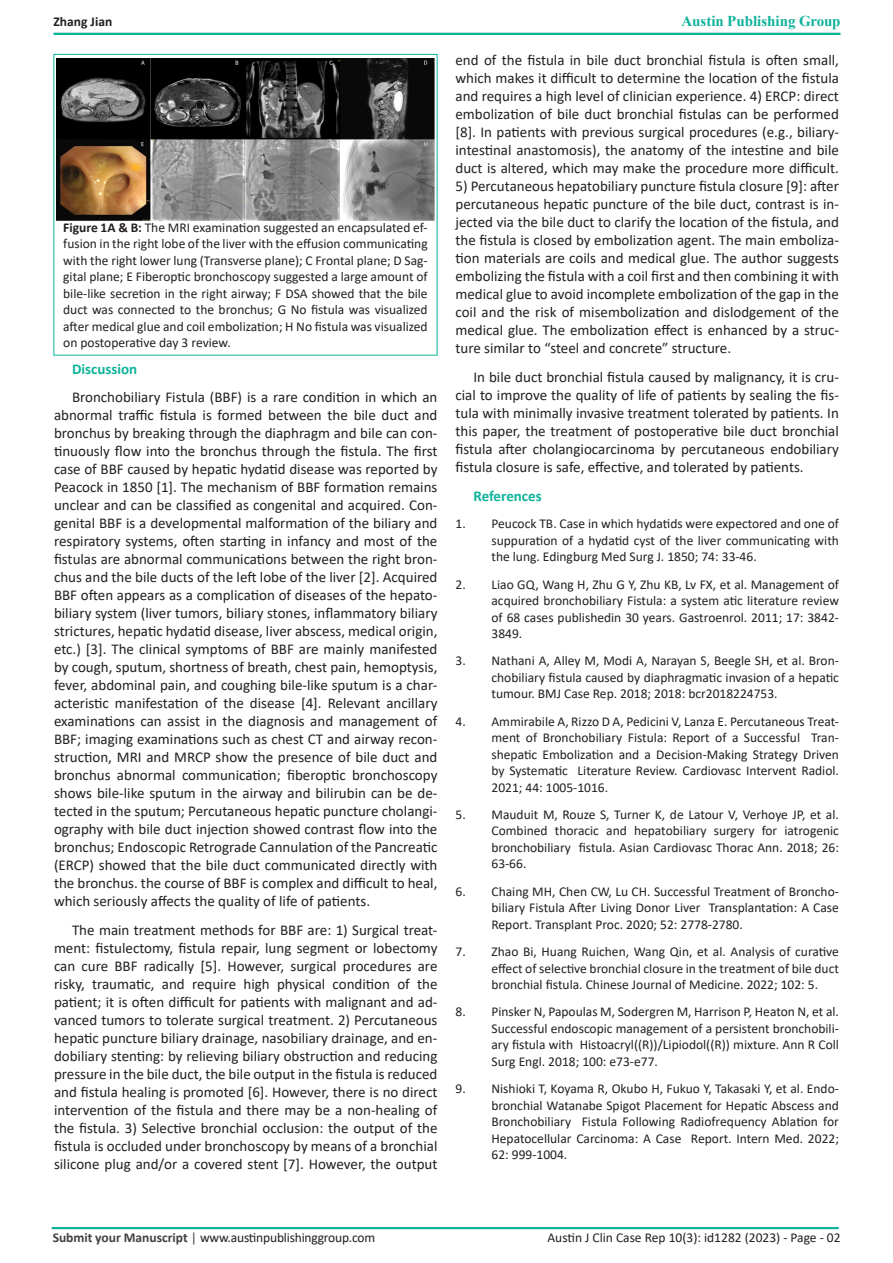
<style>
.page{position:relative;width:893px;height:1263px;background:#fff}
.page>*{position:absolute;margin:0;border:0;box-sizing:border-box;transform-origin:0 0}
.t1{font:15px/18px "Calibri";color:#231f20;text-align:justify}
.t2{font:700 15px "Times New Roman";color:#0eb29a}
.t3{font:700 15px "Calibri";color:#0eb39b}
.t4{font:13.5px/16.5px "Calibri";color:#231f20;text-align:justify}
.t5{font:700 13.5px "Calibri";color:#231f20}
.s1{color:#0eb39b}
.s2{font-weight:700}
.s3{font-weight:700;color:#414042}
.s4{color:#414042}
</style>
<div class="page">
<div style="left:53px;top:33px;width:787px;height:2px;border:2px solid #0eb39b"></div>
<div style="left:52px;top:1227px;width:787px;height:2px;border:2px solid #0eb39b"></div>
<img style="left:57px;top:58px;width:378px;height:162px">
<p class="t5" style="left:53px;top:12px;width:60px">Zhang Jian</p>
<p class="t2" style="left:681px;top:10px;width:161px"><span class="s1">A</span>ustin Publishing Group</p>
<p class="t4" style="left:63px;top:219px;width:366px"><span class="s2">Figure 1A &amp; B:</span> The MRI examination suggested an encapsulated ef&shy;fusion in the right lobe of the liver with the effusion communicating with the right lower lung (Transverse plane); C Frontal plane; D Sag&shy;gital plane; E Fiberoptic bronchoscopy suggested a large amount of bile-like secretion in the right airway; F DSA showed that the bile duct was connected to the bronchus; G No fistula was visualized after medical glue and coil embolization; H No fistula was visualized on postoperative day 3 review.</p>
<p class="t3" style="left:72px;top:358px;width:67px">Discussion</p>
<p class="t1" style="left:54px;top:388px;width:385px;text-indent:18px">Bronchobiliary Fistula (BBF) is a rare condition in which an abnormal traffic fistula is formed between the bile duct and bronchus by breaking through the diaphragm and bile can con&shy;tinuously flow into the bronchus through the fistula. The first case of BBF caused by hepatic hydatid disease was reported by Peacock in 1850 [1]. The mechanism of BBF formation remains unclear and can be classified as congenital and acquired. Con&shy;genital BBF is a developmental malformation of the biliary and respiratory systems, often starting in infancy and most of the fistulas are abnormal communications between the right bron&shy;chus and the bile ducts of the left lobe of the liver [2]. Acquired BBF often appears as a complication of diseases of the hepato&shy;biliary system (liver tumors, biliary stones, inflammatory biliary strictures, hepatic hydatid disease, liver abscess, medical origin, etc.) [3]. The clinical symptoms of BBF are mainly manifested by cough, sputum, shortness of breath, chest pain, hemoptysis, fever, abdominal pain, and coughing bile-like sputum is a char&shy;acteristic manifestation of the disease [4]. Relevant ancillary examinations can assist in the diagnosis and management of BBF; imaging examinations such as chest CT and airway recon&shy;struction, MRI and MRCP show the presence of bile duct and bronchus abnormal communication; fiberoptic bronchoscopy shows bile-like sputum in the airway and bilirubin can be de&shy;tected in the sputum; Percutaneous hepatic puncture cholangi&shy;ography with bile duct injection showed contrast flow into the bronchus; Endoscopic Retrograde Cannulation of the Pancreatic (ERCP) showed that the bile duct communicated directly with the bronchus. the course of BBF is complex and difficult to heal, which seriously affects the quality of life of patients.</p>
<p class="t1" style="left:54px;top:921px;width:385px;text-indent:18px">The main treatment methods for BBF are: 1) Surgical treat&shy;ment: fistulectomy, fistula repair, lung segment or lobectomy can cure BBF radically [5]. However, surgical procedures are risky, traumatic, and require high physical condition of the patient; it is often difficult for patients with malignant and ad&shy;vanced tumors to tolerate surgical treatment. 2) Percutaneous hepatic puncture biliary drainage, nasobiliary drainage, and en&shy;dobiliary stenting: by relieving biliary obstruction and reducing pressure in the bile duct, the bile output in the fistula is reduced and fistula healing is promoted [6]. However, there is no direct intervention of the fistula and there may be a non-healing of the fistula. 3) Selective bronchial occlusion: the output of the fistula is occluded under bronchoscopy by means of a bronchial silicone plug and/or a covered stent [7]. However, the output</p>
<p class="t1" style="left:455px;top:51px;width:385px">end of the fistula in bile duct bronchial fistula is often small, which makes it difficult to determine the location of the fistula and requires a high level of clinician experience. 4) ERCP: direct embolization of bile duct bronchial fistulas can be performed [8]. In patients with previous surgical procedures (e.g., biliary&shy;intestinal anastomosis), the anatomy of the intestine and bile duct is altered, which may make the procedure more difficult.</p>
<p class="t1" style="left:455px;top:177px;width:385px">5) Percutaneous hepatobiliary puncture fistula closure [9]: after percutaneous hepatic puncture of the bile duct, contrast is in&shy;jected via the bile duct to clarify the location of the fistula, and the fistula is closed by embolization agent. The main emboliza&shy;tion materials are coils and medical glue. The author suggests embolizing the fistula with a coil first and then combining it with medical glue to avoid incomplete embolization of the gap in the coil and the risk of misembolization and dislodgement of the medical glue. The embolization effect is enhanced by a struc&shy;ture similar to “steel and concrete” structure.</p>
<p class="t1" style="left:455px;top:368px;width:385px;text-indent:18px">In bile duct bronchial fistula caused by malignancy, it is cru&shy;cial to improve the quality of life of patients by sealing the fis&shy;tula with minimally invasive treatment tolerated by patients. In this paper, the treatment of postoperative bile duct bronchial fistula after cholangiocarcinoma by percutaneous endobiliary fistula closure is safe, effective, and tolerated by patients.</p>
<p class="t3" style="left:473px;top:485px;width:70px">References</p>
<p class="t4" style="left:491px;top:515px;width:349px;text-indent:-36px">1. Peucock TB. Case in which hydatids were expectored and one of suppuration of a hydatid cyst of the liver communicating with the lung. Edingburg Med Surg J. 1850; 74: 33-46.</p>
<p class="t4" style="left:491px;top:575px;width:349px;text-indent:-36px">2. Liao GQ, Wang H, Zhu G Y, Zhu KB, Lv FX, et al. Management of acquired bronchobiliary Fistula: a system atic literature review of 68 cases publishedin 30 years. Gastroenrol. 2011; 17: 3842- 3849.</p>
<p class="t4" style="left:491px;top:652px;width:349px;text-indent:-36px">3. Nathani A, Alley M, Modi A, Narayan S, Beegle SH, et al. Bron&shy;chobiliary fistula caused by diaphragmatic invasion of a hepatic tumour. BMJ Case Rep. 2018; 2018: bcr2018224753.</p>
<p class="t4" style="left:491px;top:712px;width:349px;text-indent:-36px">4. Ammirabile A, Rizzo D A, Pedicini V, Lanza E. Percutaneous Treat&shy;ment of Bronchobiliary Fistula: Report of a Successful Tran&shy;shepatic Embolization and a Decision-Making Strategy Driven by Systematic Literature Review. Cardiovasc Intervent Radiol.<br>2021; 44: 1005-1016.</p>
<p class="t4" style="left:491px;top:806px;width:349px;text-indent:-36px">5. Mauduit M, Rouze S, Turner K, de Latour V, Verhoye JP, et al.<br>Combined thoracic and hepatobiliary surgery for iatrogenic bronchobiliary fistula. Asian Cardiovasc Thorac Ann. 2018; 26:<br>63-66.</p>
<p class="t4" style="left:491px;top:883px;width:349px;text-indent:-36px">6. Chaing MH, Chen CW, Lu CH. Successful Treatment of Broncho&shy;biliary Fistula After Living Donor Liver Transplantation: A Case Report. Transplant Proc. 2020; 52: 2778-2780.</p>
<p class="t4" style="left:491px;top:943px;width:349px;text-indent:-36px">7. Zhao Bi, Huang Ruichen, Wang Qin, et al. Analysis of curative effect of selective bronchial closure in the treatment of bile duct bronchial fistula. Chinese Journal of Medicine. 2022; 102: 5.</p>
<p class="t4" style="left:491px;top:1003px;width:349px;text-indent:-36px">8. Pinsker N, Papoulas M, Sodergren M, Harrison P, Heaton N, et al.<br>Successful endoscopic management of a persistent bronchobili&shy;ary fistula with Histoacryl((R))/Lipiodol((R)) mixture. Ann R Coll Surg Engl. 2018; 100: e73-e77.</p>
<p class="t4" style="left:491px;top:1080px;width:349px;text-indent:-36px">9. Nishioki T, Koyama R, Okubo H, Fukuo Y, Takasaki Y, et al. Endo&shy;bronchial Watanabe Spigot Placement for Hepatic Abscess and Bronchobiliary Fistula Following Radiofrequency Ablation for Hepatocellular Carcinoma: A Case Report. Intern Med. 2022; 62: 999-1004.</p>
<p class="t4" style="left:53px;top:1228px;width:324px"><span class="s3">Submit your Manuscript</span> <span class="s4">|</span> www.austinpublishinggroup.com</p>
<p class="t4" style="left:547px;top:1229px;width:295px">Austin J Clin Case Rep 10(3): id1282 (2023) - Page - 02</p>
</div>
